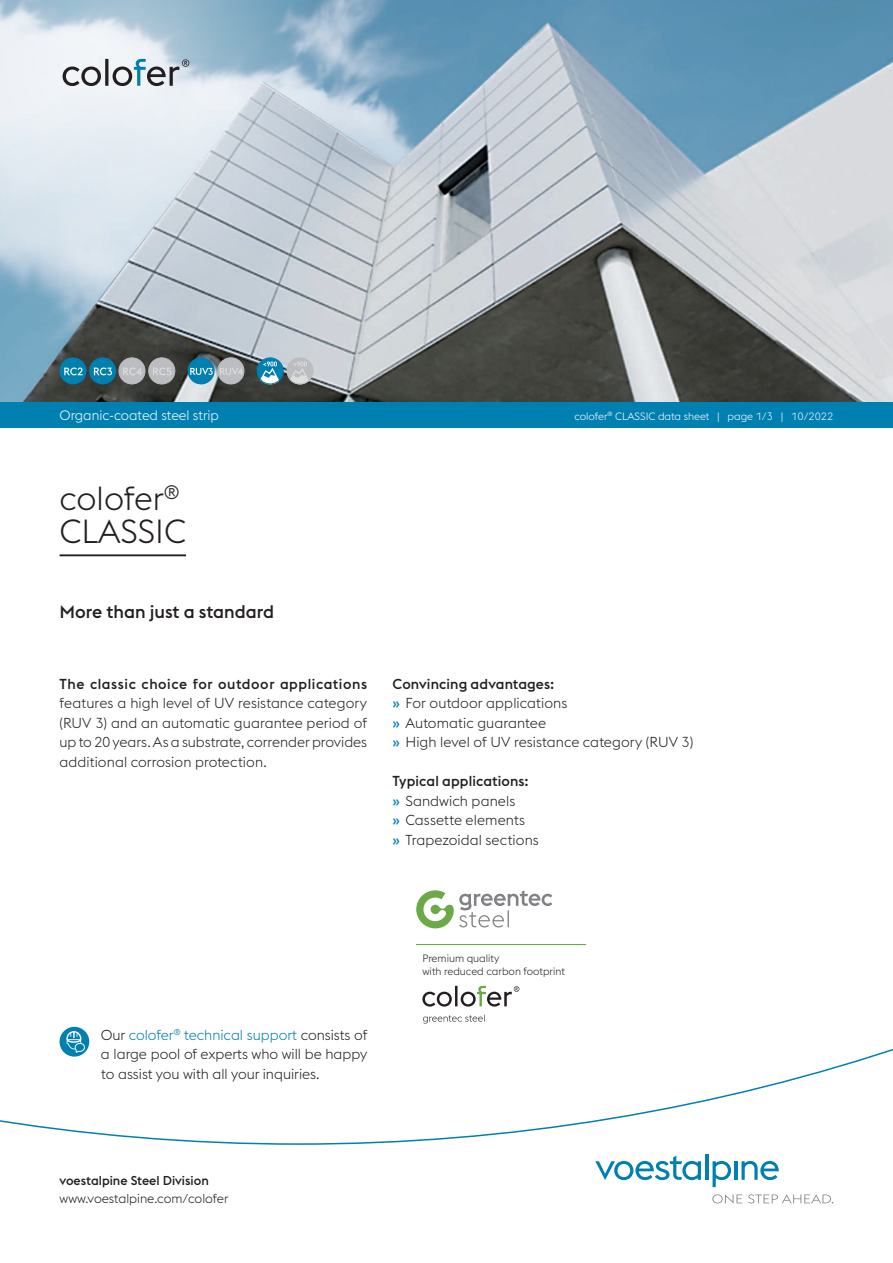
<style>
.page{position:relative;width:893px;height:1263px;background:#fff}
.page>*{position:absolute;margin:0;border:0;box-sizing:border-box;transform-origin:0 0}
.t1{font:300 33px/33px "voestalpine";color:#231f20}
.t2{font:500 18px "voestalpine";color:#231f20}
.t3{font:300 14.25px/19.5px "voestalpine";letter-spacing:.005em;color:#231f20;text-align:justify}
.t4{font:500 14.25px "voestalpine";letter-spacing:.04em;color:#231f20}
.t5{font:300 13.5px "voestalpine";color:#fff}
.t6{font:300 12.75px "voestalpine";color:#231f20}
.t7{font:500 12.75px "voestalpine";color:#231f20}
.t8{font:300 10.5px "voestalpine";color:#fff}
.t9{font:300 10.5px/13.5px "voestalpine";color:#231f20}
.s1{font-weight:500}
.s2{font-weight:500;color:#007fb1}
.s3{color:#007fb1}
</style>
<div class="page">
<img style="left:0;top:0;width:893px;height:402px">
<svg style="left:0;top:0;width:356px;height:298px;background:#c7d4df"></svg>
<div style="left:0;top:402px;width:893px;height:25px;background:#007fb1"></div>
<div style="left:188px;top:357px;width:27px;height:27px;background:#007fb1;border-radius:50%"></div>
<svg style="left:190px;top:368px;width:23px;height:7px"></svg>
<div style="left:218px;top:358px;width:26px;height:26px;background:#bcbdc0;border-radius:50%"></div>
<div style="left:217px;top:357px;width:27px;height:27px;border:1px solid #bcbdc0;border-radius:50%"></div>
<svg style="left:220px;top:368px;width:23px;height:7px"></svg>
<div style="left:60px;top:357px;width:27px;height:27px;background:#007fb1;border-radius:50%"></div>
<svg style="left:64px;top:367px;width:19px;height:8px"></svg>
<div style="left:89px;top:357px;width:27px;height:27px;background:#007fb1;border-radius:50%"></div>
<svg style="left:94px;top:367px;width:18px;height:8px"></svg>
<div style="left:119px;top:358px;width:26px;height:26px;background:#bcbdc0;border-radius:50%"></div>
<div style="left:118px;top:357px;width:27px;height:27px;border:1px solid #bcbdc0;border-radius:50%"></div>
<svg style="left:123px;top:367px;width:19px;height:8px"></svg>
<div style="left:149px;top:358px;width:26px;height:26px;background:#bcbdc0;border-radius:50%"></div>
<div style="left:148px;top:357px;width:27px;height:27px;border:1px solid #bcbdc0;border-radius:50%"></div>
<svg style="left:153px;top:367px;width:18px;height:8px"></svg>
<div style="left:287px;top:358px;width:26px;height:26px;background:#bcbdc0;border-radius:50%"></div>
<div style="left:286px;top:357px;width:27px;height:27px;border:1px solid #bcbdc0;border-radius:50%"></div>
<div style="left:257px;top:358px;width:26px;height:26px;background:#007fb1;border-radius:50%"></div>
<div style="left:257px;top:357px;width:27px;height:27px;border:1px solid #007fb1;border-radius:50%"></div>
<svg style="left:257px;top:361px;width:56px;height:23px"></svg>
<svg style="left:0;top:1042px;width:893px;height:103px"></svg>
<svg style="left:595px;top:1156px;width:106px;height:24px"></svg>
<hr style="left:705px;top:1154px;width:3px;height:26px;background:#007fb1">
<svg style="left:713px;top:1161px;width:18px;height:26px"></svg>
<hr style="left:734px;top:1161px;width:3px;height:19px;background:#007fb1">
<svg style="left:741px;top:1161px;width:38px;height:19px"></svg>
<svg style="left:712px;top:1194px;width:30px;height:9px"></svg>
<svg style="left:748px;top:1194px;width:85px;height:9px"></svg>
<svg style="left:63px;top:59px;width:126px;height:27px"></svg>
<hr style="left:60px;top:554px;width:126px;height:2px;background:#231f20">
<div style="left:393px;top:864px;width:233px;height:179px;background:#fff"></div>
<svg style="left:416px;top:890px;width:136px;height:38px"></svg>
<hr style="left:416px;top:944px;width:170px;height:1px;background:#6baa47">
<svg style="left:422px;top:986px;width:97px;height:20px"></svg>
<svg style="left:423px;top:1014px;width:62px;height:9px"></svg>
<div style="left:60px;top:1027px;width:29px;height:29px;background:#007fb1;border-radius:50%"></div>
<svg style="left:66px;top:1031px;width:19px;height:22px"></svg>
<p class="t5" style="left:60px;top:407px;width:161px">Organic-coated steel strip</p>
<p class="t8" style="left:574px;top:410px;width:260px">colofer<sup>®</sup> CLASSIC data sheet | page 1/3 | 10/2022</p>
<h1 class="t1" style="left:60px;top:482px;width:128px">colofer<sup>®<br></sup>CLASSIC</h1>
<p class="t2" style="left:60px;top:601px;width:216px">More than just a standard</p>
<p class="t4" style="left:60px;top:675px;width:309px">The classic choice for outdoor applications</p>
<p class="t3" style="left:60px;top:693px;width:309px">features a high level of UV resistance category (RUV 3) and an automatic guarantee period of up to 20 years. As a substrate, corrender provides additional corrosion protection.</p>
<p class="t3" style="left:393px;top:674px;width:302px;text-align:left"><span class="s1">Convincing advantages:<br></span><span class="s2">»</span> For outdoor applications<br><span class="s2">»</span> Automatic guarantee<br><span class="s2">»</span> High level of UV resistance category (RUV 3)</p>
<p class="t3" style="left:393px;top:771px;width:148px;text-align:left"><span class="s1">Typical applications: </span><span class="s2">»</span> Sandwich panels<br><span class="s2">»</span> Cassette elements<br><span class="s2">»</span> Trapezoidal sections</p>
<p class="t3" style="left:101px;top:1025px;width:268px">Our <span class="s3">colofer</span><sup>®</sup> <span class="s3">technical support</span> consists of a large pool of experts who will be happy to assist you with all your inquiries.</p>
<p class="t7" style="left:60px;top:1173px;width:151px">voestalpine Steel Division</p>
<p class="t6" style="left:60px;top:1191px;width:170px">www.voestalpine.com/colofer</p>
<p class="t9" style="left:422px;top:951px;width:144px">Premium quality<br>with reduced carbon footprint</p>
</div>
